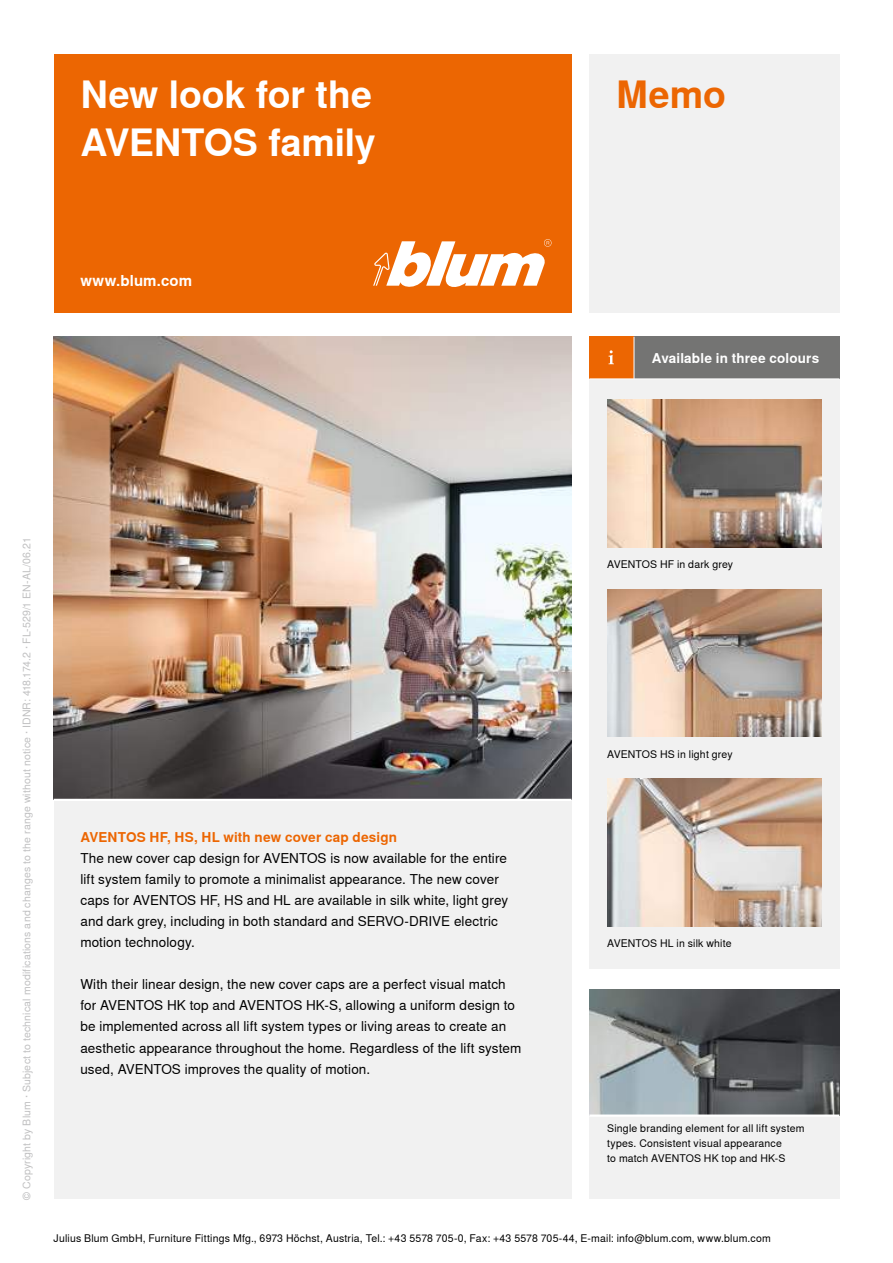
<style>
.page{position:relative;width:893px;height:1263px;background:#fff}
.page>*{position:absolute;margin:0;border:0;box-sizing:border-box;transform-origin:0 0}
.t1{font:700 37.5px/48px "Nimbus Sans Global";letter-spacing:-.005em;color:#fff}
.t2{font:700 37.5px "Nimbus Sans Global";color:#ec6602}
.t3{font:700 15px "Nimbus Sans Global";letter-spacing:.01em;color:#fff}
.t4{font:13.5px/21px "Nimbus Sans Global";letter-spacing:.01em;color:#000}
.t5{font:700 13.5px "Nimbus Sans Global";letter-spacing:.015em;color:#ec6602}
.t6{font:700 13.5px "Nimbus Sans Global";letter-spacing:.01em;color:#fff}
.t7{font:10.5px/15px "Nimbus Sans Global";letter-spacing:.015em;color:#000}
.t8{font:10.5px "Nimbus Sans Global";letter-spacing:.02em;color:#c0c0c1}
</style>
<div class="page">
<div style="left:589px;top:54px;width:250px;height:259px;background:#f0f0f0"></div>
<div style="left:54px;top:54px;width:517px;height:259px;background:#ec6602"></div>
<svg style="left:373px;top:239px;width:178px;height:48px"></svg>
<img style="left:54px;top:337px;width:517px;height:462px">
<div style="left:54px;top:800px;width:517px;height:400px;background:#f0f0f0"></div>
<div style="left:589px;top:379px;width:250px;height:589px;background:#f0f0f0"></div>
<img style="left:607px;top:400px;width:214px;height:147px">
<img style="left:607px;top:589px;width:214px;height:148px">
<img style="left:607px;top:779px;width:214px;height:147px">
<div style="left:634px;top:337px;width:205px;height:42px;background:#747473"></div>
<div style="left:589px;top:337px;width:45px;height:42px;background:#ec6602"></div>
<svg style="left:608px;top:350px;width:6px;height:14px"></svg>
<div style="left:589px;top:1116px;width:250px;height:84px;background:#f0f0f0"></div>
<img style="left:589px;top:989px;width:250px;height:125px">
<hr style="left:54px;top:799px;width:517px;height:2px;background:#fff">
<hr style="left:634px;top:337px;width:1px;height:42px;background:#fff">
<hr style="left:589px;top:378px;width:250px;height:1px;background:#fff">
<hr style="left:589px;top:1114px;width:250px;height:3px;background:#fff">
<h1 class="t1" style="left:80px;top:71px;width:297px">New look for the<br>AVENTOS family</h1>
<p class="t3" style="left:80px;top:272px;width:113px">www.blum.com</p>
<h1 class="t2" style="left:616px;top:73px;width:111px">Memo</h1>
<p class="t6" style="left:652px;top:350px;width:169px">Available in three colours</p>
<p class="t8" style="left:21px;top:1200px;width:664px;rotate:-90deg">© Copyright by Blum · Subject to technical modifications and changes to the range without notice · IDNR: 418.174.2 · FL-529/1 EN-AL/06.21</p>
<p class="t7" style="left:607px;top:557px;width:127px">AVENTOS HF in dark grey</p>
<p class="t5" style="left:80px;top:829px;width:318px">AVENTOS HF, HS, HL with new cover cap design</p>
<p class="t4" style="left:80px;top:848px;width:429px">The new cover cap design for AVENTOS is now available for the entire lift system family to promote a minimalist appearance. The new cover caps for AVENTOS HF, HS and HL are available in silk white, light grey and dark grey, including in both standard and SERVO-DRIVE electric motion technology.</p>
<p class="t4" style="left:80px;top:974px;width:443px">With their linear design, the new cover caps are a perfect visual match for AVENTOS HK top and AVENTOS HK-S, allowing a uniform design to be implemented across all lift system types or living areas to create an aesthetic appearance throughout the home. Regardless of the lift system used, AVENTOS improves the quality of motion.</p>
<p class="t7" style="left:607px;top:747px;width:127px">AVENTOS HS in light grey</p>
<p class="t7" style="left:607px;top:936px;width:126px">AVENTOS HL in silk white</p>
<p class="t7" style="left:607px;top:1121px;width:199px">Single branding element for all lift system types. Consistent visual appearance<br>to match AVENTOS HK top and HK-S</p>
<p class="t7" style="left:54px;top:1231px;width:719px">Julius Blum GmbH, Furniture Fittings Mfg., 6973 Höchst, Austria, Tel.: +43 5578 705-0, Fax: +43 5578 705-44, E-mail: info@blum.com, www.blum.com</p>
</div>
